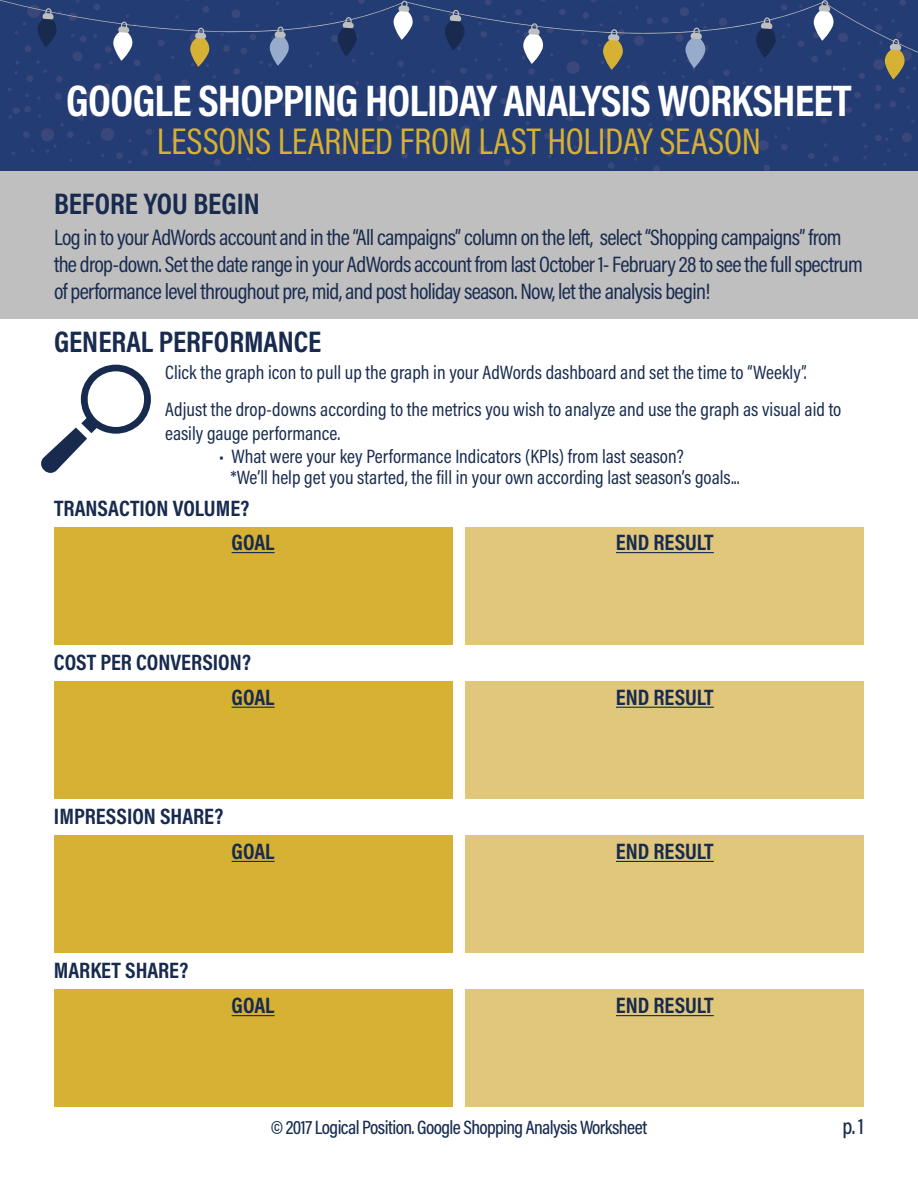
<style>
.page{position:relative;width:918px;height:1188px;background:#fff}
.page>*{position:absolute;margin:0;border:0;box-sizing:border-box;transform-origin:0 0}
.t1{font:700 44.7px "Acumin Pro Cond";letter-spacing:-.02em;color:#fff}
.t2{font:37.5px "Acumin Pro Cond";letter-spacing:-.01em;color:#d6b133}
.t3{font:700 30px "Acumin Pro Cond";color:#182b4f}
.t4{font:22.5px/27px "Acumin Pro Cond";letter-spacing:-.03em;color:#182b4f}
.t5{font:700 22.5px/34.8px "Acumin Pro Cond";color:#182b4f}
.t6{font:500 22.5px "Acumin Pro Cond";color:#182b4f}
.t7{font:19.5px/37.5px "Acumin Pro Cond";color:#182b4f}
.t8{font:500 19.5px "Acumin Pro Cond";letter-spacing:-.03em;color:#182b4f}
</style>
<div class="page">
<div style="left:7px;top:82px;width:911px;height:77px;background:#233c73"></div>
<div style="left:69px;top:156px;width:818px;height:15px;background:#233c73"></div>
<div style="left:0;top:172px;width:918px;height:147px;background:#c0bfbf"></div>
<div style="left:466px;top:527px;width:398px;height:117px;background:#e1c77c"></div>
<div style="left:466px;top:682px;width:398px;height:117px;background:#e1c77c"></div>
<div style="left:466px;top:836px;width:398px;height:117px;background:#e1c77c"></div>
<div style="left:466px;top:990px;width:398px;height:117px;background:#e1c77c"></div>
<div style="left:54px;top:527px;width:398px;height:117px;background:#d6b133"></div>
<div style="left:54px;top:682px;width:398px;height:117px;background:#d6b133"></div>
<div style="left:54px;top:836px;width:398px;height:117px;background:#d6b133"></div>
<div style="left:54px;top:990px;width:398px;height:117px;background:#d6b133"></div>
<svg style="left:0;top:0;width:918px;height:82px;background:#2e4576"></svg>
<hr style="left:232px;top:552px;width:43px;height:1px;background:#182b4f">
<hr style="left:232px;top:707px;width:43px;height:1px;background:#182b4f">
<hr style="left:232px;top:861px;width:43px;height:1px;background:#182b4f">
<hr style="left:232px;top:1015px;width:43px;height:1px;background:#182b4f">
<hr style="left:616px;top:552px;width:98px;height:1px;background:#182b4f">
<hr style="left:616px;top:707px;width:98px;height:1px;background:#182b4f">
<hr style="left:616px;top:861px;width:98px;height:1px;background:#182b4f">
<hr style="left:616px;top:1015px;width:98px;height:1px;background:#182b4f">
<svg style="left:41px;top:365px;width:110px;height:108px"></svg>
<h1 class="t1" style="left:66px;top:71px;width:787px">GOOGLE SHOPPING HOLIDAY ANALYSIS WORKSHEET</h1>
<h2 class="t2" style="left:157px;top:117px;width:606px">LESSONS LEARNED FROM LAST HOLIDAY SEASON</h2>
<h3 class="t3" style="left:54px;top:184px;width:207px">BEFORE YOU BEGIN</h3>
<p class="t4" style="left:54px;top:223px;width:810px">Log in to your AdWords account and in the “All campaigns” column on the left, select “Shopping campaigns” from the drop-down. Set the date range in your AdWords account from last October 1- February 28 to see the full spectrum of performance level throughout pre, mid, and post holiday season. Now, let the analysis begin!</p>
<h3 class="t3" style="left:54px;top:322px;width:269px">GENERAL PERFORMANCE</h3>
<p class="t7" style="left:165px;top:353px;width:678px">Click the graph icon to pull up the graph in your AdWords dashboard and set the time to “Weekly”.<br>Adjust the drop-downs according to the metrics you wish to analyze and use the graph as visual aid to</p>
<p class="t7" style="left:165px;top:414px;width:177px">easily gauge performance.</p>
<p class="t7" style="left:230px;top:446px;width:511px;line-height:21px;text-indent:-11px">• What were your key Performance Indicators (KPIs) from last season?<br>*We’ll help get you started, the fill in your own according last season’s goals...</p>
<p class="t5" style="left:232px;top:490px;width:45px;text-indent:-178px">TRANSACTION VOLUME?<br>GOAL</p>
<p class="t5" style="left:54px;top:644px;width:199px">COST PER CONVERSION?</p>
<p class="t5" style="left:232px;top:679px;width:45px">GOAL</p>
<p class="t5" style="left:54px;top:798px;width:171px">IMPRESSION SHARE?</p>
<p class="t5" style="left:232px;top:833px;width:45px">GOAL</p>
<p class="t5" style="left:54px;top:952px;width:136px">MARKET SHARE?</p>
<p class="t5" style="left:232px;top:988px;width:45px">GOAL</p>
<p class="t5" style="left:616px;top:525px;width:99px">END RESULT</p>
<p class="t5" style="left:616px;top:679px;width:99px">END RESULT</p>
<p class="t5" style="left:616px;top:833px;width:99px">END RESULT</p>
<p class="t5" style="left:616px;top:988px;width:99px">END RESULT</p>
<p class="t8" style="left:271px;top:1115px;width:378px">© 2017 Logical Position. Google Shopping Analysis Worksheet</p>
<p class="t6" style="left:843px;top:1112px;width:23px">p. 1</p>
</div>
